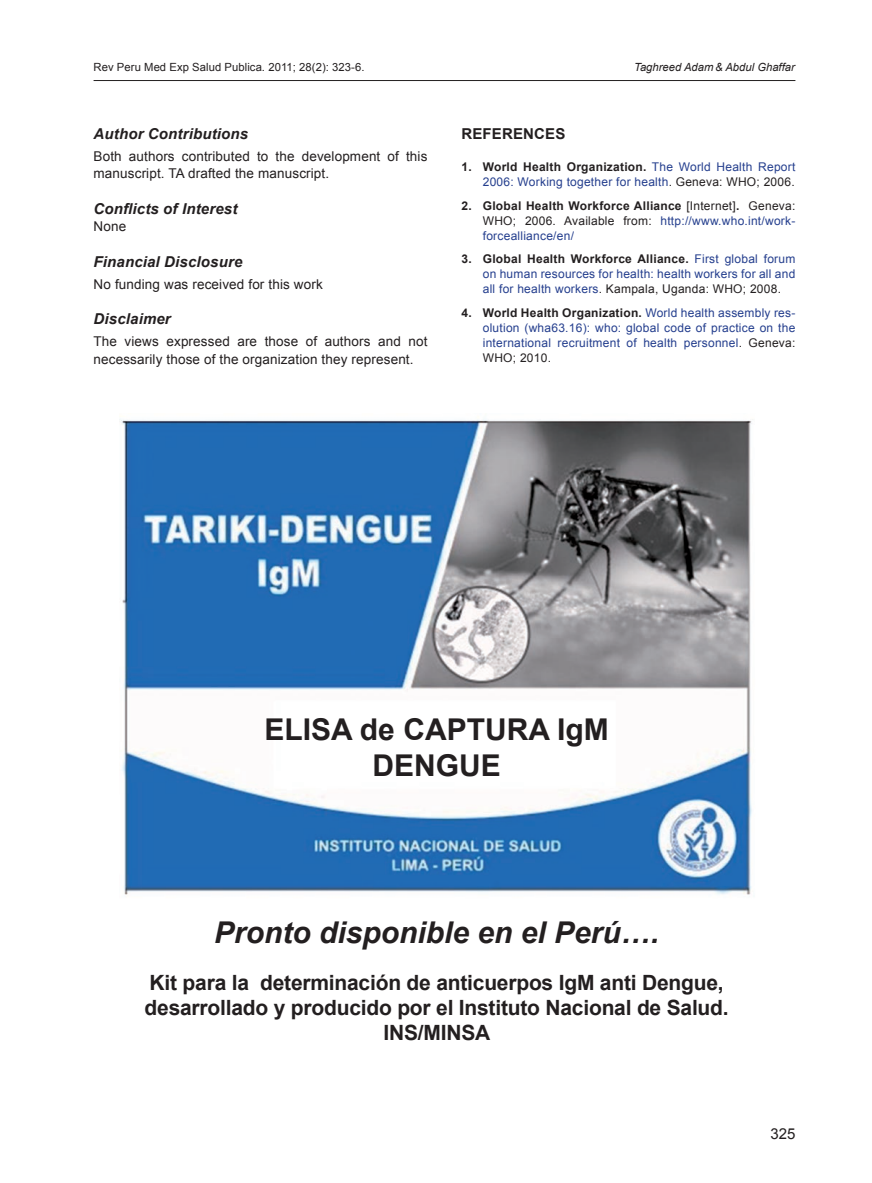
<style>
.page{position:relative;width:872px;height:1183px;background:#fff}
.page>*{position:absolute;margin:0;border:0;box-sizing:border-box;transform-origin:0 0}
.t1{font:italic 700 30px "Arial";color:#231f20}
.t2{font:700 30px/36px "Arial";color:#231f20;text-align:center}
.t3{font:700 21px/25.2px "Arial";letter-spacing:-.01em;color:#231f20;text-align:center}
.t4{font:italic 700 15px "Arial";letter-spacing:.01em;color:#231f20}
.t5{font:700 15px "Arial";letter-spacing:.01em;color:#231f20}
.t6{font:15px "Arial";color:#231f20}
.t7{font:13.5px/17.7px "Arial";letter-spacing:.01em;color:#231f20}
.t8{font:12px/15px "Arial";letter-spacing:.02em;color:#253f8e;text-align:justify}
.t9{font:11.25px "Arial";letter-spacing:.005em;color:#231f20}
.t10{font:italic 11.25px "Arial";color:#231f20}
.s1{font-weight:700;color:#231f20}
.s2{color:#231f20}
</style>
<div class="page">
<hr style="left:94px;top:80px;width:701px;height:1px;background:#231f20">
<img style="left:121px;top:419px;width:631px;height:476px">
<p class="t9" style="left:94px;top:59px;width:272px">Rev Peru Med Exp Salud Publica. 2011; 28(2): 323-6.</p>
<p class="t10" style="left:634px;top:60px;width:162px">Taghreed Adam &amp; Abdul Ghaffar</p>
<p class="t4" style="left:94px;top:123px;width:156px">Author Contributions</p>
<p class="t7" style="left:94px;top:147px;width:335px">Both authors contributed to the development of this manuscript. TA drafted the manuscript.</p>
<p class="t4" style="left:94px;top:199px;width:145px">Conflicts of Interest</p>
<p class="t7" style="left:94px;top:218px;width:34px">None</p>
<p class="t4" style="left:94px;top:252px;width:150px">Financial Disclosure</p>
<p class="t7" style="left:94px;top:275px;width:231px">No funding was received for this work</p>
<p class="t4" style="left:94px;top:309px;width:79px">Disclaimer</p>
<p class="t7" style="left:94px;top:332px;width:335px">The views expressed are those of authors and not necessarily those of the organization they represent.</p>
<p class="t5" style="left:461px;top:123px;width:105px">REFERENCES</p>
<p class="t8" style="left:461px;top:159px;width:335px;text-align:right"><span class="s1">1. World Health Organization.</span> The World Health Report<br>2006: Working together for health<span class="s2">. Geneva: WHO; 2006.</span></p>
<p class="t8" style="left:483px;top:198px;width:314px;text-indent:-21px"><span class="s1">2. Global Health Workforce Alliance</span> <span class="s2">[Internet]</span><span class="s1">.</span> <span class="s2">Geneva:<br>WHO; 2006. Available from:</span> http://www.who.int/work&shy;forcealliance/en/</p>
<p class="t8" style="left:483px;top:251px;width:314px;text-indent:-21px"><span class="s1">3. Global Health Workforce Alliance.</span> First global forum on human resources for health: health workers for all and all for health workers<span class="s2">. Kampala, Uganda: WHO; 2008.</span></p>
<p class="t8" style="left:483px;top:305px;width:314px;text-indent:-21px"><span class="s1">4. World Health Organization.</span> World health assembly res&shy;olution (wha63.16): who: global code of practice on the international recruitment of health personnel<span class="s2">. Geneva:<br>WHO; 2010.</span></p>
<h1 class="t2" style="left:264px;top:712px;width:346px">ELISA de CAPTURA IgM<br>DENGUE</h1>
<h1 class="t1" style="left:214px;top:912px;width:447px">Pronto disponible en el Perú….</h1>
<h2 class="t3" style="left:145px;top:970px;width:585px">Kit para la determinación de anticuerpos IgM anti Dengue, desarrollado y producido por el Instituto Nacional de Salud.<br>INS/MINSA</h2>
<p class="t6" style="left:770px;top:1123px;width:27px">325</p>
</div>
